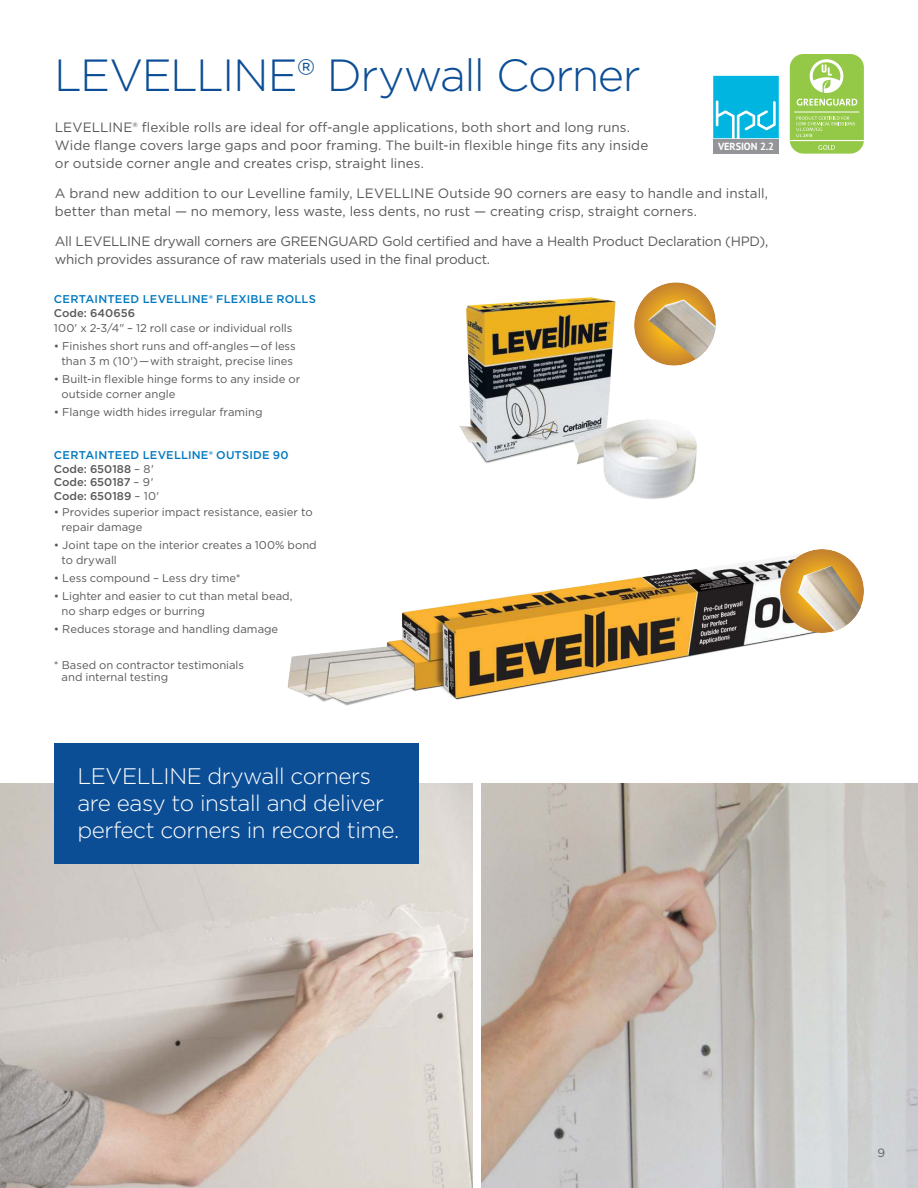
<style>
.page{position:relative;width:918px;height:1188px;background:#fff}
.page>*{position:absolute;margin:0;border:0;box-sizing:border-box;transform-origin:0 0}
.t1{font:300 45px "Gotham";letter-spacing:-.03em;color:#0c4e96}
.t2{font:300 22.5px/27px "Gotham";letter-spacing:-.02em;color:#fff}
.t3{font:13.5px/18px "Gotham";color:#58595b}
.t4{font:13.5px/18px "Gotham";letter-spacing:-.02em;color:#58595b}
.t5{font:12px "Gotham";color:#636466}
.t6{font:11.25px/15px "Gotham";color:#58595b}
.t7{font:500 11.25px/13.5px "Gotham";letter-spacing:.005em;color:#58595b}
.t8{font:500 11.25px "Gotham";letter-spacing:.015em;color:#0079c1}
.t9{font:700 10.35px "PT Sans";letter-spacing:-.005em;color:#fff}
.s1{color:#0079c1}
.s2{font-weight:400}
</style>
<div class="page">
<img style="left:459px;top:297px;width:157px;height:166px">
<img style="left:573px;top:414px;width:124px;height:85px">
<img style="left:0;top:783px;width:472px;height:405px">
<img style="left:481px;top:783px;width:437px;height:405px">
<img style="left:287px;top:559px;width:528px;height:147px">
<img style="left:780px;top:549px;width:84px;height:84px">
<img style="left:798px;top:566px;width:63px;height:65px">
<div style="left:790px;top:54px;width:74px;height:100px;background:#94c947;border-radius:14px"></div>
<hr style="left:790px;top:140px;width:74px;height:1px;background:#fff">
<svg style="left:818px;top:145px;width:17px;height:5px"></svg>
<svg style="left:810px;top:59px;width:33px;height:34px"></svg>
<svg style="left:797px;top:117px;width:58px;height:20px"></svg>
<hr style="left:794px;top:112px;width:65px;height:1px;background:#fff">
<svg style="left:797px;top:99px;width:60px;height:7px"></svg>
<svg style="left:713px;top:76px;width:66px;height:62px;background:#1fbee2"></svg>
<div style="left:713px;top:140px;width:66px;height:14px;background:#939598"></div>
<img style="left:634px;top:282px;width:74px;height:84px">
<img style="left:648px;top:299px;width:68px;height:60px">
<div style="left:54px;top:744px;width:364px;height:120px;background:#0c4e96"></div>
<h1 class="t1" style="left:54px;top:55px;width:588px">LEVELLINE® Drywall Corner</h1>
<p class="t3" style="left:55px;top:119px;width:595px">LEVELLINE® flexible rolls are ideal for off-angle applications, both short and long runs.<br>Wide flange covers large gaps and poor framing. The built-in flexible hinge fits any inside or outside corner angle and creates crisp, straight lines.</p>
<p class="t3" style="left:55px;top:185px;width:715px">A brand new addition to our Levelline family, LEVELLINE Outside 90 corners are easy to handle and install, better than metal — no memory, less waste, less dents, no rust — creating crisp, straight corners.</p>
<p class="t4" style="left:55px;top:233px;width:715px">All LEVELLINE drywall corners are GREENGUARD Gold certified and have a Health Product Declaration (HPD), which provides assurance of raw materials used in the final product.</p>
<p class="t9" style="left:718px;top:141px;width:58px">VERSION 2.2</p>
<p class="t8" style="left:54px;top:294px;width:264px">CERTAINTEED LEVELLINE® FLEXIBLE ROLLS</p>
<p class="t7" style="left:54px;top:306px;width:83px">Code: 640656</p>
<p class="t6" style="left:54px;top:321px;width:240px">100' x 2-3/4" – 12 roll case or individual rolls</p>
<p class="t6" style="left:54px;top:339px;width:243px;text-align:center">• Finishes short runs and off-angles — of less than 3 m (10') — with straight, precise lines</p>
<p class="t6" style="left:62px;top:372px;width:240px;text-indent:-8px">• Built-in flexible hinge forms to any inside or outside corner angle</p>
<p class="t6" style="left:54px;top:405px;width:210px">• Flange width hides irregular framing</p>
<p class="t7" style="left:54px;top:449px;width:236px"><span class="s1">CERTAINTEED LEVELLINE® OUTSIDE 90<br></span>Code: 650188 <span class="s2">– 8'<br></span>Code: 650187 <span class="s2">– 9'<br></span>Code: 650189 <span class="s2">– 10'</span></p>
<p class="t6" style="left:62px;top:505px;width:253px;text-indent:-8px">• Provides superior impact resistance, easier to repair damage</p>
<p class="t6" style="left:62px;top:538px;width:257px;text-indent:-8px">• Joint tape on the interior creates a 100% bond to drywall</p>
<p class="t6" style="left:54px;top:571px;width:188px">• Less compound – Less dry time*</p>
<p class="t6" style="left:62px;top:589px;width:233px;text-indent:-8px">• Lighter and easier to cut than metal bead, no sharp edges or burring</p>
<p class="t6" style="left:54px;top:622px;width:226px">• Reduces storage and handling damage</p>
<p class="t6" style="left:62px;top:660px;width:184px;line-height:12px;text-indent:-8px">* Based on contractor testimonials and internal testing</p>
<h2 class="t2" style="left:78px;top:764px;width:323px">LEVELLINE drywall corners are easy to install and deliver perfect corners in record time.</h2>
<p class="t5" style="left:877px;top:1148px;width:9px">9</p>
</div>
